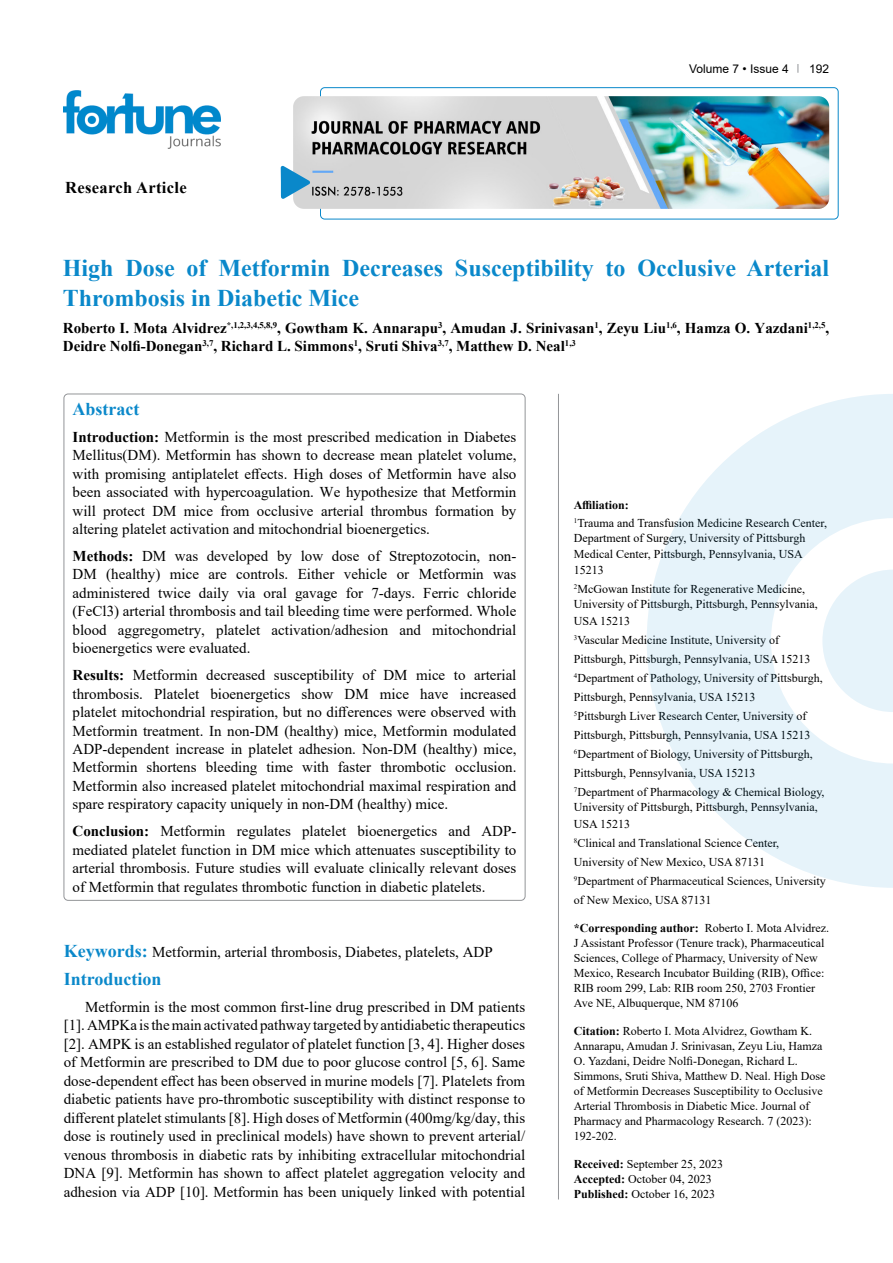
<style>
.page{position:relative;width:893px;height:1263px;background:#fff}
.page>*{position:absolute;margin:0;border:0;box-sizing:border-box;transform-origin:0 0}
.t1{font:700 24px/30px "Times New Roman";color:#0a88ca}
.t2{font:700 18px "Times New Roman";color:#0a88ca}
.t3{font:700 16.5px "Times New Roman";letter-spacing:.02em;color:#000}
.t4{font:15px/18.5px "Times New Roman";color:#000;text-align:justify}
.t5{font:700 15px/18.5px "Times New Roman";color:#000}
.t6{font:12px/15px "Times New Roman";color:#000}
.t7{font:12px "Arial";color:#000}
.s1{font-weight:700}
.s2{font-weight:700;font-size:18px;color:#0a88ca}
</style>
<div class="page">
<div style="left:320px;top:87px;width:518px;height:132px;border:1px solid #0a88ca;border-radius:4px"></div>
<img style="left:64px;top:90px;width:157px;height:59px">
<img style="left:293px;top:96px;width:536px;height:113px">
<svg style="left:281px;top:166px;width:29px;height:33px"></svg>
<svg style="left:647px;top:394px;width:246px;height:494px;fill:#e6f3fa"></svg>
<svg style="left:822px;top:569px;width:71px;height:143px"></svg>
<hr style="left:558px;top:394px;width:1px;height:805px;background:#939598">
<p class="t3" style="left:65px;top:175px;width:123px">Research Article</p>
<p class="t7" style="left:689px;top:60px;width:101px">Volume 7 • Issue 4</p>
<p class="t7" style="left:809px;top:60px;width:22px">192</p>
<h1 class="t1" style="left:63px;top:252px;width:768px">High Dose of Metformin Decreases Susceptibility to Occlusive Arterial<br>Thrombosis in Diabetic Mice</h1>
<p class="t5" style="left:63px;top:318px;width:768px">Roberto I. Mota Alvidrez<sup>*,1,2,3,4,5,8,9</sup>, Gowtham K. Annarapu<sup>3</sup>, Amudan J. Srinivasan<sup>1</sup>, Zeyu Liu<sup>1,6</sup>, Hamza O. Yazdani<sup>1,2,5</sup>,<br>Deidre Nolfi-Donegan<sup>3,7</sup>, Richard L. Simmons<sup>1</sup>, Sruti Shiva<sup>3,7</sup>, Matthew D. Neal<sup>1,3</sup></p>
<p class="t2" style="left:73px;top:396px;width:68px">Abstract</p>
<p class="t4" style="left:73px;top:427px;width:445px"><span class="s1">Introduction:</span> Metformin is the most prescribed medication in Diabetes Mellitus(DM). Metformin has shown to decrease mean platelet volume, with promising antiplatelet effects. High doses of Metformin have also been associated with hypercoagulation. We hypothesize that Metformin will protect DM mice from occlusive arterial thrombus formation by altering platelet activation and mitochondrial bioenergetics.</p>
<p class="t4" style="left:73px;top:546px;width:445px"><span class="s1">Methods:</span> DM was developed by low dose of Streptozotocin, non-DM (healthy) mice are controls. Either vehicle or Metformin was administered twice daily via oral gavage for 7-days. Ferric chloride (FeCl3) arterial thrombosis and tail bleeding time were performed. Whole blood aggregometry, platelet activation/adhesion and mitochondrial bioenergetics were evaluated.</p>
<p class="t4" style="left:73px;top:665px;width:445px"><span class="s1">Results:</span> Metformin decreased susceptibility of DM mice to arterial thrombosis. Platelet bioenergetics show DM mice have increased platelet mitochondrial respiration, but no differences were observed with Metformin treatment. In non-DM (healthy) mice, Metformin modulated ADP-dependent increase in platelet adhesion. Non-DM (healthy) mice, Metformin shortens bleeding time with faster thrombotic occlusion.<br>Metformin also increased platelet mitochondrial maximal respiration and spare respiratory capacity uniquely in non-DM (healthy) mice.</p>
<p class="t4" style="left:73px;top:822px;width:445px"><span class="s1">Conclusion:</span> Metformin regulates platelet bioenergetics and ADP&shy;mediated platelet function in DM mice which attenuates susceptibility to arterial thrombosis. Future studies will evaluate clinically relevant doses of Metformin that regulates thrombotic function in diabetic platelets.</p>
<p class="t4" style="left:64px;top:942px;width:430px"><span class="s2">Keywords:</span> Metformin, arterial thrombosis, Diabetes, platelets, ADP</p>
<p class="t2" style="left:64px;top:966px;width:99px">Introduction</p>
<p class="t4" style="left:64px;top:997px;width:463px;text-indent:21px">Metformin is the most common first-line drug prescribed in DM patients [1]. AMPKa is the main activated pathway targeted by antidiabetic therapeutics [2]. AMPK is an established regulator of platelet function [3, 4]. Higher doses of Metformin are prescribed to DM due to poor glucose control [5, 6]. Same dose-dependent effect has been observed in murine models [7]. Platelets from diabetic patients have pro-thrombotic susceptibility with distinct response to different platelet stimulants [8]. High doses of Metformin (400mg/kg/day, this dose is routinely used in preclinical models) have shown to prevent arterial/ venous thrombosis in diabetic rats by inhibiting extracellular mitochondrial DNA [9]. Metformin has shown to affect platelet aggregation velocity and adhesion via ADP [10]. Metformin has been uniquely linked with potential</p>
<p class="t6" style="left:574px;top:495px;width:255px;line-height:18.5px"><span class="s1">Affiliation:<br></span><sup>1</sup>Trauma and Transfusion Medicine Research Center,</p>
<p class="t6" style="left:574px;top:529px;width:233px;line-height:16.4px">Department of Surgery, University of Pittsburgh<br>Medical Center, Pittsburgh, Pennsylvania, USA<br>15213</p>
<p class="t6" style="left:574px;top:581px;width:245px;line-height:15.6px"><sup>2</sup>McGowan Institute for Regenerative Medicine,<br>University of Pittsburgh, Pittsburgh, Pennsylvania,</p>
<p class="t6" style="left:574px;top:611px;width:252px;line-height:18.9px">USA 15213<br><sup>3</sup>Vascular Medicine Institute, University of Pittsburgh, Pittsburgh, Pennsylvania, USA 15213<br><sup>4</sup>Department of Pathology, University of Pittsburgh, Pittsburgh, Pennsylvania, USA 15213<br><sup>5</sup>Pittsburgh Liver Research Center, University of Pittsburgh, Pittsburgh, Pennsylvania, USA 15213<br><sup>6</sup>Department of Biology, University of Pittsburgh, Pittsburgh, Pennsylvania, USA 15213<br><sup>7</sup>Department of Pharmacology &amp; Chemical Biology,</p>
<p class="t6" style="left:574px;top:798px;width:245px;line-height:17px">University of Pittsburgh, Pittsburgh, Pennsylvania,<br>USA 15213</p>
<p class="t6" style="left:574px;top:833px;width:253px;line-height:19px"><sup>8</sup>Clinical and Translational Science Center, University of New Mexico, USA 87131<br><sup>9</sup>Department of Pharmaceutical Sciences, University of New Mexico, USA 87131</p>
<p class="t6" style="left:574px;top:920px;width:257px"><span class="s1">*Corresponding author:</span> Roberto I. Mota Alvidrez.<br>J Assistant Professor (Tenure track), Pharmaceutical Sciences, College of Pharmacy, University of New Mexico, Research Incubator Building (RIB), Office:<br>RIB room 299, Lab: RIB room 250, 2703 Frontier Ave NE, Albuquerque, NM 87106</p>
<p class="t6" style="left:574px;top:1023px;width:253px"><span class="s1">Citation:</span> Roberto I. Mota Alvidrez, Gowtham K.<br>Annarapu, Amudan J. Srinivasan, Zeyu Liu, Hamza O. Yazdani, Deidre Nolfi-Donegan, Richard L.<br>Simmons, Sruti Shiva, Matthew D. Neal. High Dose of Metformin Decreases Susceptibility to Occlusive Arterial Thrombosis in Diabetic Mice. Journal of Pharmacy and Pharmacology Research. 7 (2023):<br>192-202.</p>
<p class="t6" style="left:574px;top:1156px;width:151px"><span class="s1">Received:</span> September 25, 2023<br><span class="s1">Accepted:</span> October 04, 2023<br><span class="s1">Published:</span> October 16, 2023</p>
</div>
